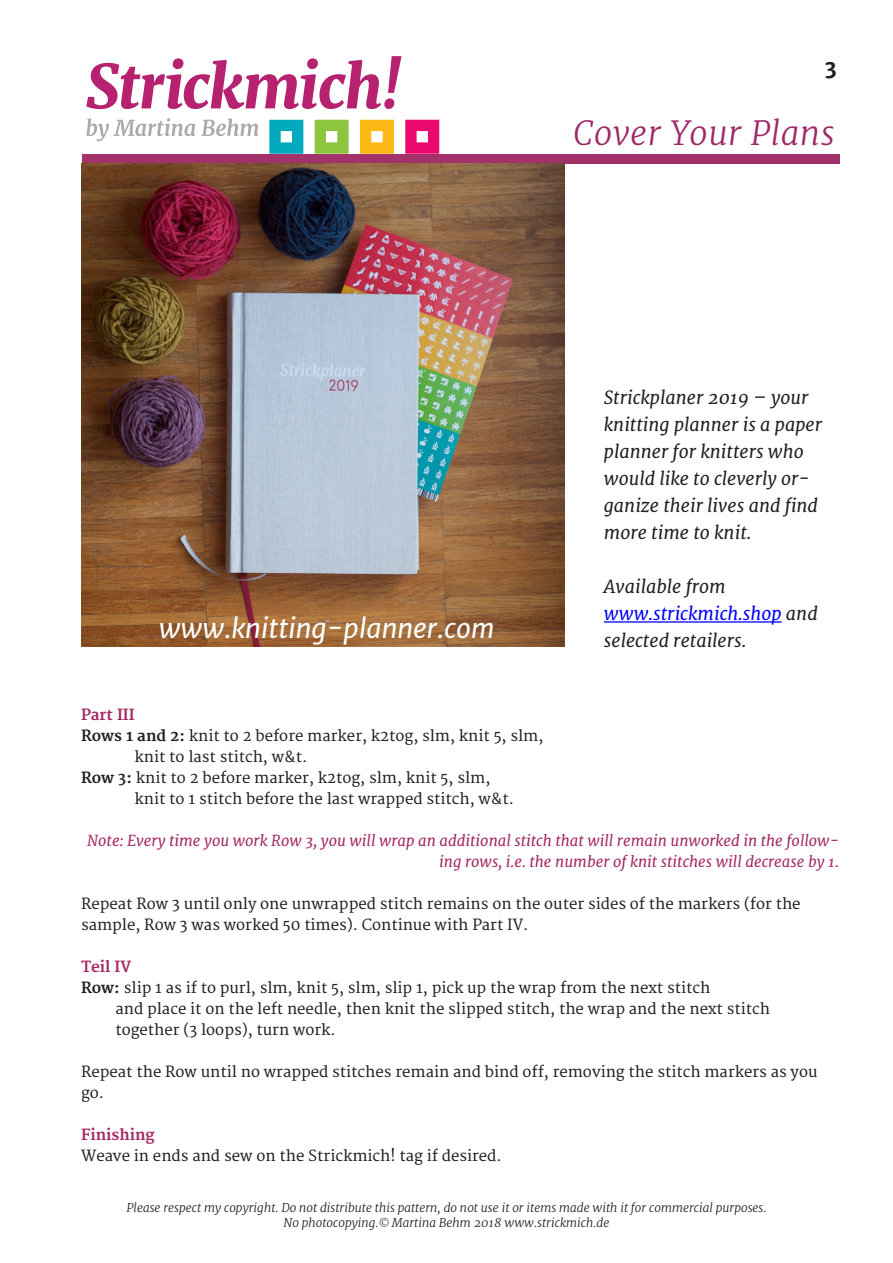
<style>
.page{position:relative;width:893px;height:1263px;background:#fff}
.page>*{position:absolute;margin:0;border:0;box-sizing:border-box;transform-origin:0 0}
.t1{font:italic 300 33px "Merriweather";letter-spacing:.02em;color:#9e2868}
.t2{font:italic 27px "Merriweather Sans";color:#fff}
.t3{font:700 21px "Merriweather Sans";color:#231f20}
.t4{font:italic 18px/27px "Merriweather";color:#231f20}
.t5{font:italic 18px/27px "Merriweather";color:#00f}
.t6{font:15px/21px "Merriweather";color:#231f20}
.t7{font:italic 15px/21px "Merriweather";color:#a52863;text-align:right}
.t8{font:700 15px "Merriweather";color:#a52863}
.t9{font:italic 300 12px/14.4px "Merriweather";color:#231f20;text-align:center}
.s1{color:#231f20}
.s2{font-weight:700}
</style>
<div class="page">
<svg style="left:405px;top:120px;width:34px;height:34px"></svg>
<svg style="left:269px;top:120px;width:34px;height:34px"></svg>
<svg style="left:315px;top:120px;width:34px;height:34px"></svg>
<svg style="left:360px;top:120px;width:34px;height:34px"></svg>
<svg style="left:86px;top:118px;width:109px;height:23px"></svg>
<svg style="left:201px;top:118px;width:58px;height:18px"></svg>
<svg style="left:86px;top:56px;width:316px;height:53px"></svg>
<div style="left:82px;top:154px;width:758px;height:9px;background:#a3316a"></div>
<img style="left:82px;top:163px;width:483px;height:484px">
<hr style="left:604px;top:621px;width:178px;height:2px;background:#00f">
<h3 class="t3" style="left:825px;top:54px;width:13px">3</h3>
<h1 class="t1" style="left:573px;top:113px;width:263px">Cover Your Plans</h1>
<h2 class="t2" style="left:159px;top:612px;width:337px">www.knitting-planner.com</h2>
<p class="t4" style="left:604px;top:384px;width:220px">Strickplaner 2019 – your knitting planner is a paper planner for knitters who would like to cleverly or&shy;ganize their lives and find more time to knit.</p>
<p class="t5" style="left:604px;top:573px;width:215px"><span class="s1">Available from </span>www.strickmich.shop <span class="s1">and</span></p>
<p class="t4" style="left:604px;top:627px;width:144px">selected retailers.</p>
<p class="t8" style="left:81px;top:706px;width:55px">Part III</p>
<p class="t6" style="left:81px;top:726px;width:464px"><span class="s2">Rows 1 and 2:</span> knit to 2 before marker, k2tog, slm, knit 5, slm,</p>
<p class="t6" style="left:135px;top:747px;width:174px">knit to last stitch, w&amp;t.</p>
<p class="t6" style="left:81px;top:768px;width:411px"><span class="s2">Row 3:</span> knit to 2 before marker, k2tog, slm, knit 5, slm,</p>
<p class="t6" style="left:135px;top:789px;width:381px">knit to 1 stitch before the last wrapped stitch, w&amp;t.</p>
<p class="t7" style="left:87px;top:831px;width:753px">Note: Every time you work Row 3, you will wrap an additional stitch that will remain unworked in the follow&shy;ing rows, i.e. the number of knit stitches will decrease by 1.</p>
<p class="t6" style="left:81px;top:894px;width:721px">Repeat Row 3 until only one unwrapped stitch remains on the outer sides of the markers (for the sample, Row 3 was worked 50 times). Continue with Part IV.</p>
<p class="t8" style="left:81px;top:958px;width:52px">Teil IV</p>
<p class="t6" style="left:81px;top:978px;width:631px"><span class="s2">Row:</span> slip 1 as if to purl, slm, knit 5, slm, slip 1, pick up the wrap from the next stitch</p>
<p class="t6" style="left:115px;top:999px;width:656px">and place it on the left needle, then knit the slipped stitch, the wrap and the next stitch</p>
<p class="t6" style="left:115px;top:1020px;width:222px">together (3 loops), turn work.</p>
<p class="t6" style="left:81px;top:1062px;width:738px">Repeat the Row until no wrapped stitches remain and bind off, removing the stitch markers as you go.</p>
<p class="t8" style="left:81px;top:1126px;width:75px">Finishing</p>
<p class="t6" style="left:81px;top:1146px;width:422px">Weave in ends and sew on the Strickmich! tag if desired.</p>
<p class="t9" style="left:126px;top:1201px;width:642px">Please respect my copyright. Do not distribute this pattern, do not use it or items made with it for commercial purposes.<br>No photocopying.© Martina Behm 2018 www.strickmich.de</p>
</div>
